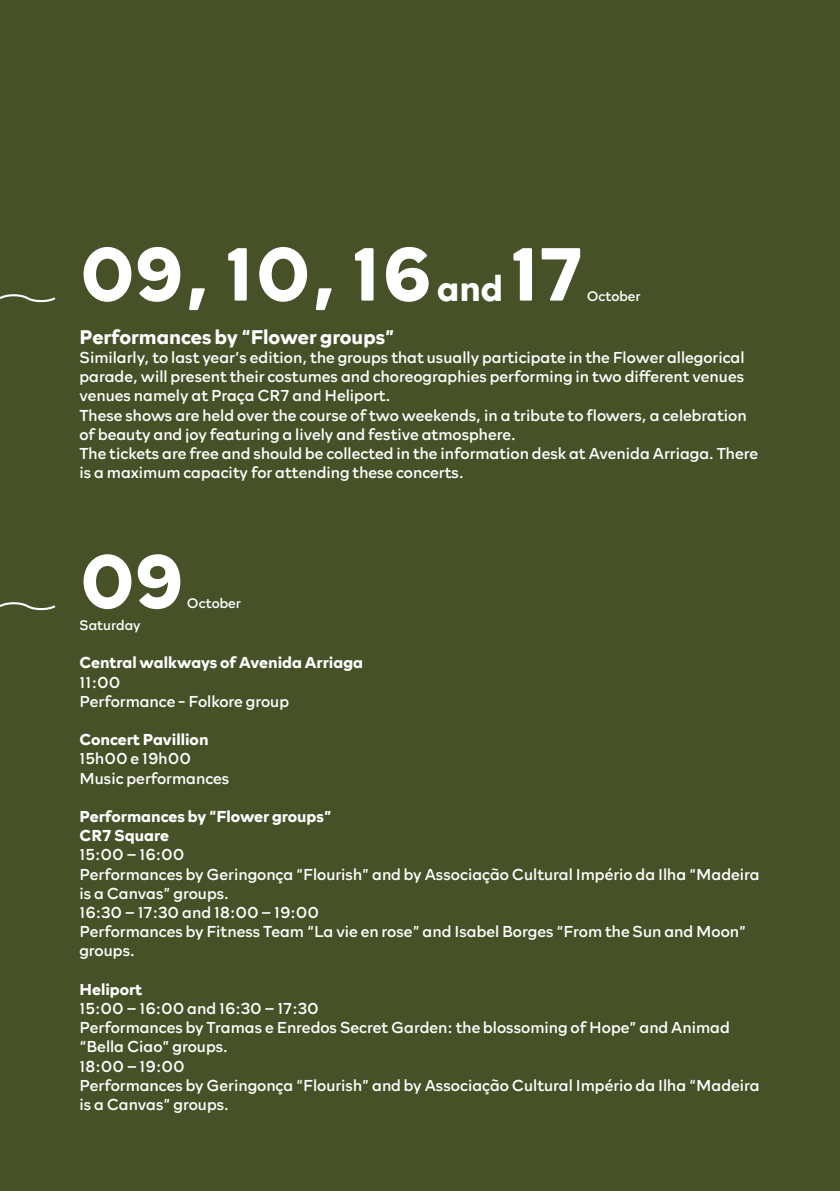
<style>
.page{position:relative;width:840px;height:1191px;background:#fff}
.page>*{position:absolute;margin:0;border:0;box-sizing:border-box;transform-origin:0 0}
.t1{font:700 76px "Rockford Sans";letter-spacing:-.01em;color:#fff}
.t2{font:700 20px "Rockford Sans";color:#fff}
.t3{font:16px/19.2px "Rockford Sans";color:#fff}
.t4{font:700 16px/19.2px "Rockford Sans";color:#fff}
.t5{font:14px "Rockford Sans";color:#fff}
.s1{font-size:36px}
</style>
<div class="page">
<div style="left:0;top:0;width:839px;height:1191px;background:#465127"></div>
<svg style="left:0;top:294px;width:56px;height:9px"></svg>
<svg style="left:0;top:602px;width:56px;height:9px"></svg>
<h1 class="t1" style="left:79px;top:217px;width:506px">09, 10, 16 <span class="s1">and</span> 17</h1>
<p class="t5" style="left:586px;top:285px;width:55px">October</p>
<p class="t2" style="left:79px;top:322px;width:316px">Performances by “Flower groups”</p>
<p class="t3" style="left:79px;top:347px;width:679px">Similarly, to last year’s edition, the groups that usually participate in the Flower allegorical parade, will present their costumes and choreographies performing in two different venues venues namely at Praça CR7 and Heliport.<br>These shows are held over the course of two weekends, in a tribute to flowers, a celebration of beauty and joy featuring a lively and festive atmosphere.<br>The tickets are free and should be collected in the information desk at Avenida Arriaga. There is a maximum capacity for attending these concerts.</p>
<h1 class="t1" style="left:79px;top:525px;width:106px">09</h1>
<p class="t5" style="left:187px;top:592px;width:55px">October</p>
<p class="t5" style="left:79px;top:614px;width:63px">Saturday</p>
<p class="t4" style="left:79px;top:652px;width:285px">Central walkways of Avenida Arriaga</p>
<p class="t3" style="left:79px;top:671px;width:211px">11:00<br>Performance - Folkore group</p>
<p class="t4" style="left:79px;top:729px;width:130px">Concert Pavillion</p>
<p class="t3" style="left:79px;top:748px;width:151px">15h00 e 19h00<br>Music performances</p>
<p class="t4" style="left:79px;top:806px;width:253px">Performances by “Flower groups”<br>CR7 Square</p>
<p class="t3" style="left:79px;top:844px;width:681px">15:00 – 16:00<br>Performances by Geringonça “Flourish” and by Associação Cultural Império da Ilha “Madeira is a Canvas” groups.<br>16:30 – 17:30 and 18:00 – 19:00<br>Performances by Fitness Team “La vie en rose” and Isabel Borges “From the Sun and Moon” groups.</p>
<p class="t4" style="left:79px;top:978px;width:64px">Heliport</p>
<p class="t3" style="left:79px;top:997px;width:681px">15:00 – 16:00 and 16:30 – 17:30<br>Performances by Tramas e Enredos Secret Garden: the blossoming of Hope” and Animad “Bella Ciao” groups.<br>18:00 – 19:00<br>Performances by Geringonça “Flourish” and by Associação Cultural Império da Ilha “Madeira is a Canvas” groups.</p>
</div>
